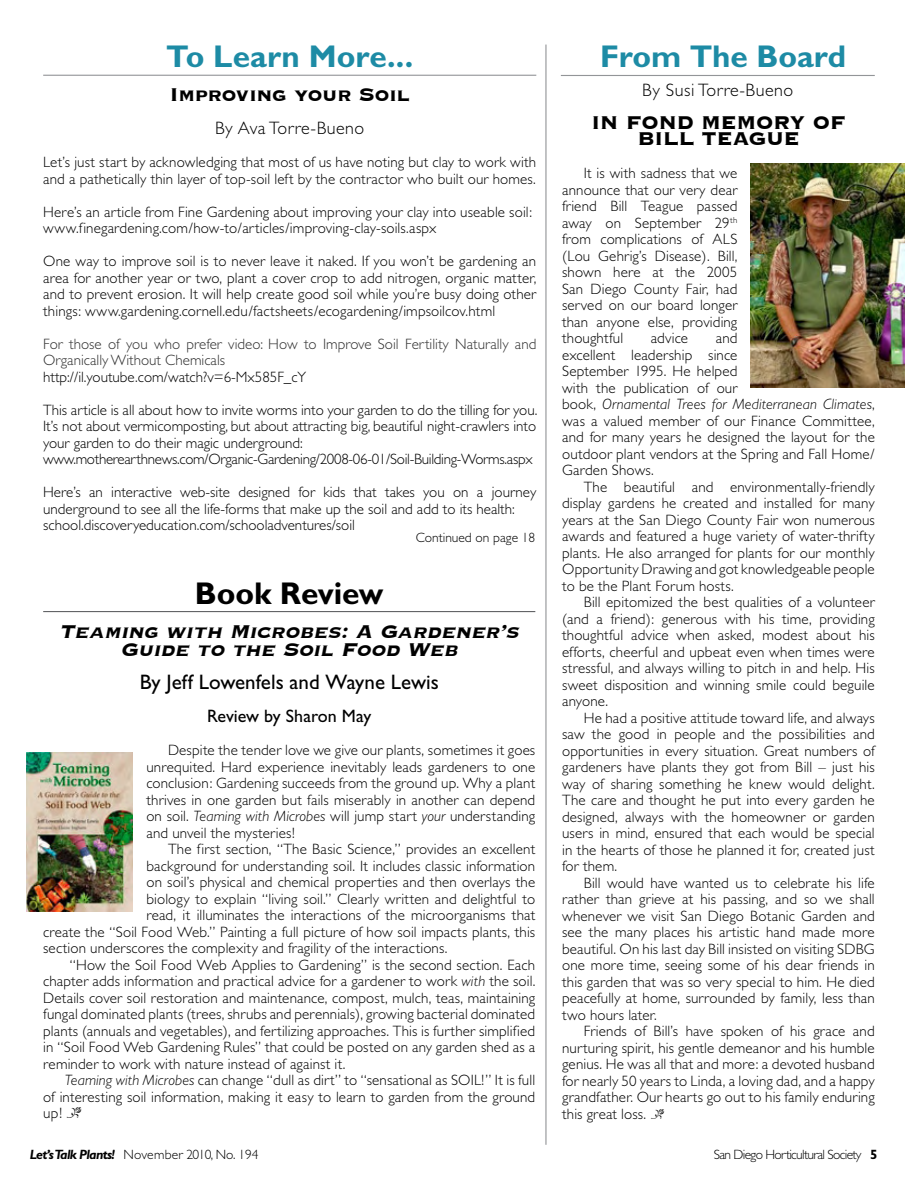
<style>
.page{position:relative;width:918px;height:1188px;background:#fff}
.page>*{position:absolute;margin:0;border:0;box-sizing:border-box;transform-origin:0 0}
.t1{font:700 31.5px "Gill Sans";letter-spacing:-.005em;color:#1d8ba5}
.t2{font:700 31.5px "Gill Sans";color:#000}
.t3{font:italic 700 24px/18px "Copperplate";letter-spacing:-.005em;color:#000;text-align:center}
.t4{font:700 24px "Copperplate";letter-spacing:-.02em;color:#000}
.t5{font:21px "Gill Sans";color:#000}
.t6{font:300 18px "Gill Sans";letter-spacing:.03em;color:#000}
.t7{font:18px "Gill Sans";color:#000}
.t8{font:300 15px/16.5px "Gill Sans";letter-spacing:.01em;color:#000;text-align:justify}
.t9{font:300 15px/16.5px "Gill Sans";color:#303030}
.t10{font:300 13.5px "Gill Sans";color:#000}
.t11{font:300 13.5px "Gill Sans";letter-spacing:-.035em;color:#000}
.s1{font-style:italic}
.s2{font-family:"Type Embellishments Three Plain";font-weight:400;font-size:16.5px}
.s3{font-family:"Type Embellishments Three Plain";font-weight:400}
.s4{font-weight:700;font-style:italic}
.s5{font-weight:700}
</style>
<div class="page">
<hr style="left:561px;top:75px;width:314px;height:1px;background:#939598">
<hr style="left:43px;top:75px;width:493px;height:1px;background:#939598">
<hr style="left:545px;top:45px;width:2px;height:1100px;background:#939598">
<hr style="left:43px;top:611px;width:492px;height:1px;background:#636467">
<img style="left:751px;top:163px;width:153px;height:224px">
<img style="left:27px;top:752px;width:106px;height:159px">
<h1 class="t1" style="left:166px;top:37px;width:249px">To Learn More...</h1>
<h2 class="t4" style="left:170px;top:79px;width:242px">I mproving your Soil</h2>
<p class="t6" style="left:215px;top:118px;width:151px">By Ava Torre-Bueno</p>
<p class="t8" style="left:43px;top:154px;width:495px">Let’s just start by acknowledging that most of us have noting but clay to work with and a pathetically thin layer of top-soil left by the contractor who built our homes.</p>
<p class="t8" style="left:43px;top:203px;width:490px">Here’s an article from Fine Gardening about improving your clay into useable soil: www.finegardening.com/how-to/articles/improving-clay-soils.aspx</p>
<p class="t8" style="left:43px;top:253px;width:495px">One way to improve soil is to never leave it naked. If you won’t be gardening an area for another year or two, plant a cover crop to add nitrogen, organic matter, and to prevent erosion. It will help create good soil while you’re busy doing other things: www.gardening.cornell.edu/factsheets/ecogardening/impsoilcov.html</p>
<p class="t9" style="left:43px;top:335px;width:495px">For those of you who prefer video: How to Improve Soil Fertility Naturally and<br>Organically Without Chemicals</p>
<p class="t8" style="left:43px;top:368px;width:265px">http://il.youtube.com/watch?v=6-Mx585F_cY</p>
<p class="t8" style="left:43px;top:401px;width:496px;text-align:left">This article is all about how to invite worms into your garden to do the tilling for you.<br>It’s not about vermicomposting, but about attracting big, beautiful night-crawlers into your garden to do their magic underground: www.motherearthnews.com/Organic-Gardening/2008-06-01/Soil-Building-Worms.aspx</p>
<p class="t8" style="left:43px;top:484px;width:495px;text-align:left">Here’s an interactive web-site designed for kids that takes you on a journey underground to see all the life-forms that make up the soil and add to its health: school.discoveryeducation.com/schooladventures/soil</p>
<p class="t10" style="left:416px;top:530px;width:121px">Continued on page 18</p>
<h1 class="t2" style="left:195px;top:575px;width:190px">Book Review</h1>
<h2 class="t3" style="left:60px;top:622px;width:466px">Teaming with Microbes: A Gardener’s<br>Guide to the Soil Food Web</h2>
<h3 class="t5" style="left:140px;top:670px;width:301px">By Jeff Lowenfels and Wayne Lewis</h3>
<p class="t7" style="left:207px;top:706px;width:166px">Review by Sharon May</p>
<p class="t8" style="left:146px;top:742px;width:390px;text-indent:22px">Despite the tender love we give our plants, sometimes it goes unrequited. Hard experience inevitably leads gardeners to one conclusion: Gardening succeeds from the ground up. Why a plant thrives in one garden but fails miserably in another can depend on soil. <span class="s1">Teaming with Microbes</span> will jump start <span class="s1">your</span> understanding and unveil the mysteries!</p>
<p class="t8" style="left:168px;top:841px;width:369px">The first section, “The Basic Science,” provides an excellent</p>
<p class="t8" style="left:146px;top:858px;width:390px">background for understanding soil. It includes classic information</p>
<p class="t8" style="left:146px;top:874px;width:390px">on soil’s physical and chemical properties and then overlays the</p>
<p class="t8" style="left:146px;top:891px;width:390px">biology to explain “living soil.” Clearly written and delightful to</p>
<p class="t8" style="left:146px;top:907px;width:390px">read, it illuminates the interactions of the microorganisms that</p>
<p class="t8" style="left:43px;top:924px;width:494px">create the “Soil Food Web.” Painting a full picture of how soil impacts plants, this</p>
<p class="t8" style="left:43px;top:940px;width:406px">section underscores the complexity and fragility of the interactions.</p>
<p class="t8" style="left:70px;top:957px;width:467px">“How the Soil Food Web Applies to Gardening” is the second section. Each</p>
<p class="t8" style="left:43px;top:973px;width:494px">chapter adds information and practical advice for a gardener to work <span class="s1">with</span> the soil.</p>
<p class="t8" style="left:43px;top:990px;width:494px">Details cover soil restoration and maintenance, compost, mulch, teas, maintaining</p>
<p class="t8" style="left:43px;top:1006px;width:494px">fungal dominated plants (trees, shrubs and perennials), growing bacterial dominated</p>
<p class="t8" style="left:43px;top:1023px;width:493px">plants (annuals and vegetables), and fertilizing approaches. This is further simplified</p>
<p class="t8" style="left:43px;top:1039px;width:493px">in “Soil Food Web Gardening Rules” that could be posted on any garden shed as a</p>
<p class="t8" style="left:43px;top:1056px;width:304px">reminder to work with nature instead of against it.</p>
<p class="t8" style="left:65px;top:1072px;width:472px"><span class="s1">Teaming with Microbes</span> can change “dull as dirt” to “sensational as SOIL!” It is full</p>
<p class="t8" style="left:43px;top:1089px;width:494px">of interesting soil information, making it easy to learn to garden from the ground</p>
<p class="t8" style="left:43px;top:1105px;width:40px">up! <span class="s2">G</span></p>
<h1 class="t1" style="left:600px;top:38px;width:248px">From The Board</h1>
<p class="t6" style="left:642px;top:80px;width:153px">By Susi Torre-Bueno</p>
<h2 class="t4" style="left:591px;top:107px;width:256px">IN FOND MEMORY OF</h2>
<h2 class="t4" style="left:637px;top:123px;width:82px">BILL TEAG</h2>
<h2 class="t4" style="left:766px;top:123px;width:32px">UE</h2>
<p class="t8" style="left:562px;top:165px;width:177px;text-indent:22px">It is with sadness that we announce that our very dear friend Bill Teague passed away on September 29<sup>th </sup>from complications of ALS (Lou Gehrig’s Disease). Bill, shown here at the 2005<br>San Diego County Fair, had served on our board longer than anyone else, providing thoughtful</p>
<p class="t8" style="left:562px;top:330px;width:314px;text-align:left;text-indent:154px">and<br>excellent leadership since<br>September 1995. He helped<br>with the publication of our<br>book, <span class="s1">Ornamental Trees for Mediterranean Climates</span>, was a valued member of our Finance Committee, and for many years he designed the layout for the outdoor plant vendors at the Spring and Fall Home/<br>Garden Shows.</p>
<p class="t8" style="left:562px;top:478px;width:314px;text-indent:22px">The beautiful and environmentally-friendly display gardens he created and installed for many years at the San Diego County Fair won numerous awards and featured a huge variety of water-thrifty plants. He also arranged for plants for our monthly Opportunity Drawing and got knowledgeable people to be the Plant Forum hosts.</p>
<p class="t8" style="left:562px;top:594px;width:314px;text-indent:22px">Bill epitomized the best qualities of a volunteer (and a friend): generous with his time, providing thoughtful advice when asked, modest about his efforts, cheerful and upbeat even when times were stressful, and always willing to pitch in and help. His sweet disposition and winning smile could beguile anyone.</p>
<p class="t8" style="left:562px;top:709px;width:314px;text-indent:22px">He had a positive attitude toward life, and always saw the good in people and the possibilities and opportunities in every situation. Great numbers of gardeners have plants they got from Bill – just his way of sharing something he knew would delight.<br>The care and thought he put into every garden he designed, always with the homeowner or garden users in mind, ensured that each would be special in the hearts of those he planned it for, created just for them.</p>
<p class="t8" style="left:562px;top:874px;width:314px;text-indent:22px">Bill would have wanted us to celebrate his life rather than grieve at his passing, and so we shall whenever we visit San Diego Botanic Garden and see the many places his artistic hand made more beautiful. On his last day Bill insisted on visiting SDBG one more time, seeing some of his dear friends in this garden that was so very special to him. He died peacefully at home, surrounded by family, less than two hours later.</p>
<p class="t8" style="left:562px;top:1023px;width:314px;text-indent:22px">Friends of Bill’s have spoken of his grace and nurturing spirit, his gentle demeanor and his humble genius. He was all that and more: a devoted husband for nearly 50 years to Linda, a loving dad, and a happy grandfather. Our hearts go out to his family enduring this great loss. <span class="s3">G</span></p>
<p class="t8" style="left:651px;top:330px;width:39px">advice</p>
<p class="t10" style="left:30px;top:1147px;width:230px"><span class="s4">Let’s Talk Plants!</span> November 2010, No. 194</p>
<p class="t11" style="left:714px;top:1147px;width:165px">San Diego Horticultural Society <span class="s5">5</span></p>
</div>
